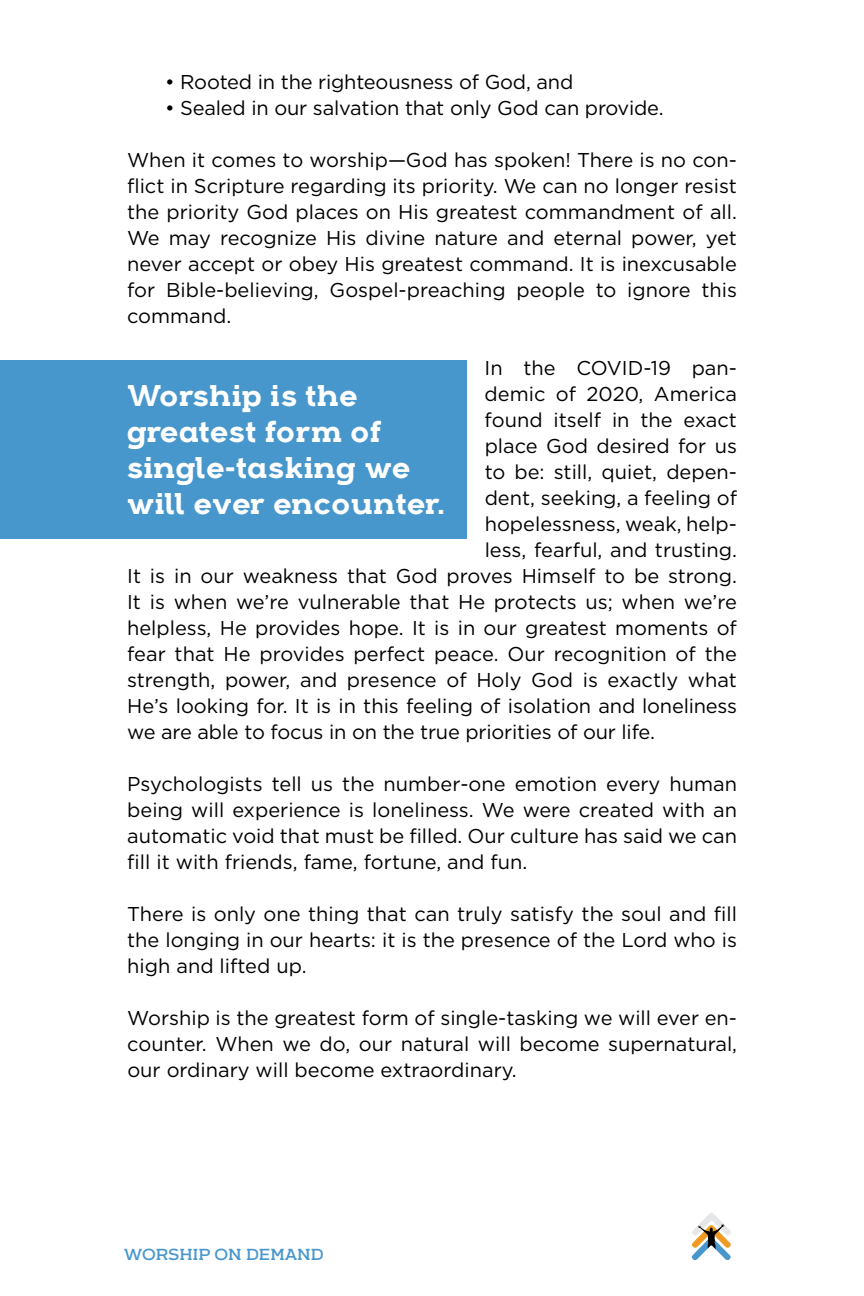
<style>
.page{position:relative;width:864px;height:1296px;background:#fff}
.page>*{position:absolute;margin:0;border:0;box-sizing:border-box;transform-origin:0 0}
.t1{font:700 30px/36px "Arkibal Serif";color:#fff}
.t2{font:20px/26px "Gotham";color:#000;text-align:justify}
.t3{font:16px "Arkibal Serif";color:#4897cc}
</style>
<div class="page">
<svg style="left:691px;top:1213px;width:40px;height:47px"></svg>
<div style="left:0;top:360px;width:467px;height:179px;background:#4897cc"></div>
<p class="t2" style="left:165px;top:68px;width:410px">• Rooted in the righteousness of God, and</p>
<p class="t2" style="left:165px;top:94px;width:500px">• Sealed in our salvation that only God can provide.</p>
<p class="t2" style="left:127px;top:146px;width:611px">When it comes to worship—God has spoken! There is no con&shy;flict in Scripture regarding its priority. We can no longer resist the priority God places on His greatest commandment of all.<br>We may recognize His divine nature and eternal power, yet never accept or obey His greatest command. It is inexcusable for Bible-believing, Gospel-preaching people to ignore this command.</p>
<p class="t2" style="left:485px;top:354px;width:254px">In the COVID-19 pan-</p>
<p class="t2" style="left:485px;top:380px;width:254px">demic of 2020, America</p>
<p class="t2" style="left:485px;top:406px;width:254px">found itself in the exact</p>
<p class="t2" style="left:485px;top:432px;width:254px">place God desired for us</p>
<p class="t2" style="left:485px;top:458px;width:254px">to be: still, quiet, depen-</p>
<p class="t2" style="left:485px;top:484px;width:254px">dent, seeking, a feeling of</p>
<p class="t2" style="left:485px;top:510px;width:254px">hopelessness, weak, help-</p>
<p class="t2" style="left:485px;top:536px;width:254px">less, fearful, and trusting.</p>
<p class="t2" style="left:127px;top:562px;width:611px">It is in our weakness that God proves Himself to be strong.</p>
<p class="t2" style="left:127px;top:588px;width:611px">It is when we’re vulnerable that He protects us; when we’re</p>
<p class="t2" style="left:127px;top:614px;width:611px">helpless, He provides hope. It is in our greatest moments of</p>
<p class="t2" style="left:127px;top:640px;width:611px">fear that He provides perfect peace. Our recognition of the</p>
<p class="t2" style="left:127px;top:666px;width:611px">strength, power, and presence of Holy God is exactly what</p>
<p class="t2" style="left:127px;top:692px;width:611px">He’s looking for. It is in this feeling of isolation and loneliness</p>
<p class="t2" style="left:127px;top:718px;width:529px">we are able to focus in on the true priorities of our life.</p>
<p class="t2" style="left:127px;top:770px;width:611px">Psychologists tell us the number-one emotion every human being will experience is loneliness. We were created with an automatic void that must be filled. Our culture has said we can fill it with friends, fame, fortune, and fun.</p>
<p class="t2" style="left:127px;top:900px;width:611px">There is only one thing that can truly satisfy the soul and fill the longing in our hearts: it is the presence of the Lord who is high and lifted up.</p>
<p class="t2" style="left:127px;top:1004px;width:611px">Worship is the greatest form of single-tasking we will ever en&shy;counter. When we do, our natural will become supernatural, our ordinary will become extraordinary.</p>
<h1 class="t1" style="left:127px;top:376px;width:321px">Worship is the greatest form of single-tasking we will ever encounter.</h1>
<p class="t3" style="left:124px;top:1244px;width:201px">WORSHIP ON DEMAND</p>
</div>
